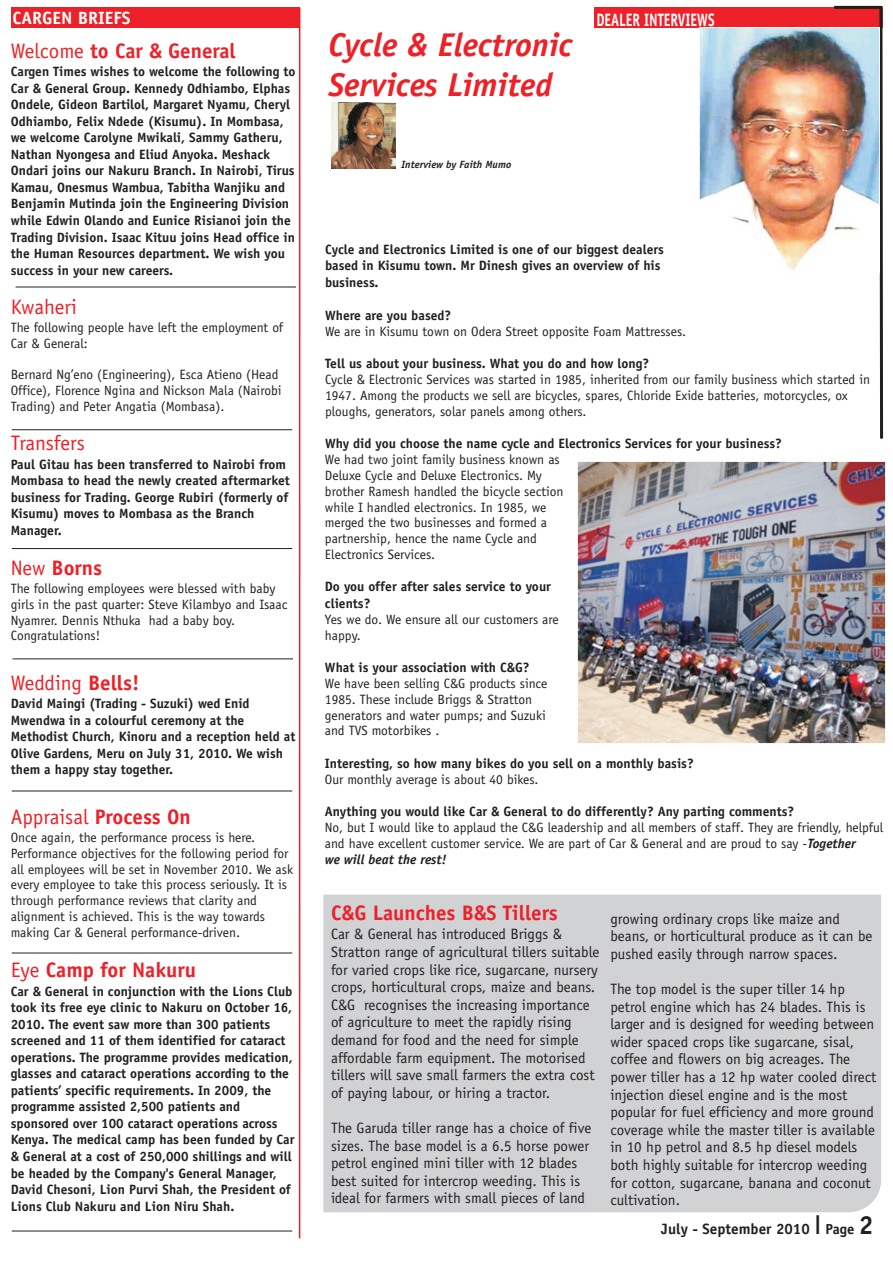
<style>
.page{position:relative;width:893px;height:1263px;background:#fff}
.page>*{position:absolute;margin:0;border:0;box-sizing:border-box;transform-origin:0 0}
.t1{font:italic 700 33px/39.6px "Officina Sans Std";color:#ee2028}
.t2{font:700 21px "Officina Sans Std";color:#ee2028}
.t3{font:21px "Officina Sans Std";color:#ee2028}
.t4{font:700 18px "Officina Sans Std";color:#fff;scale:.76 1}
.t5{font:700 17.7px "Officina Sans Std";color:#fff}
.t6{font:15px/17.5px "Officina Sans Std";color:#231f20}
.t7{font:700 15px "Officina Sans Std";color:#231f20}
.t8{font:700 13.5px/16.5px "Officina Sans Std";color:#231f20}
.t9{font:13.5px/15.9px "Officina Sans Std";color:#231f20}
.t10{font:italic 700 10.5px "Officina Sans Std";color:#231f20}
.s1{font-weight:400}
.s2{font-weight:700}
.s3{font-weight:700;font-style:italic}
.s4{font-family:"Arial";font-weight:400;font-size:26.1px}
.s5{font-size:14.55px}
.s6{font-size:26.1px}
</style>
<div class="page">
<div style="left:323px;top:895px;width:558px;height:317px;background:#d1d2d4"></div>
<div style="left:11px;top:7px;width:289px;height:21px;background:#ee2028"></div>
<hr style="left:299px;top:7px;width:1px;height:1231px;background:#ee1d23">
<hr style="left:12px;top:658px;width:281px;height:1px;background:#231f20">
<hr style="left:12px;top:1230px;width:280px;height:1px;background:#231f20">
<hr style="left:12px;top:429px;width:280px;height:1px;background:#231f20">
<hr style="left:16px;top:287px;width:280px;height:1px;background:#231f20">
<hr style="left:12px;top:791px;width:280px;height:1px;background:#231f20">
<div style="left:595px;top:7px;width:288px;height:21px;background:#ee2028"></div>
<svg style="left:831px;top:5px;width:53px;height:434px"></svg>
<hr style="left:12px;top:548px;width:280px;height:1px;background:#231f20">
<hr style="left:12px;top:953px;width:280px;height:1px;background:#231f20">
<img style="left:332px;top:102px;width:63px;height:66px">
<img style="left:700px;top:28px;width:179px;height:245px">
<img style="left:577px;top:461px;width:309px;height:282px">
<h3 class="t5" style="left:13px;top:11px;width:119px">CARGEN BRIEFS</h3>
<h2 class="t2" style="left:11px;top:42px;width:227px"><span class="s1">Welcome</span> to Car &amp; General</h2>
<p class="t8" style="left:11px;top:65px;width:286px">Cargen Times wishes to welcome the following to Car &amp; General Group. Kennedy Odhiambo, Elphas Ondele, Gideon Bartilol, Margaret Nyamu, Cheryl Odhiambo, Felix Ndede (Kisumu). In Mombasa, we welcome Carolyne Mwikali, Sammy Gatheru, Nathan Nyongesa and Eliud Anyoka. Meshack Ondari joins our Nakuru Branch. In Nairobi, Tirus Kamau, Onesmus Wambua, Tabitha Wanjiku and Benjamin Mutinda join the Engineering Division while Edwin Olando and Eunice Risianoi join the Trading Division. Isaac Kituu joins Head office in the Human Resources department. We wish you success in your new careers.</p>
<h2 class="t3" style="left:11px;top:299px;width:68px">Kwaheri</h2>
<p class="t9" style="left:11px;top:321px;width:274px">The following people have left the employment of<br>Car &amp; General:</p>
<p class="t9" style="left:11px;top:368px;width:272px">Bernard Ng’eno (Engineering), Esca Atieno (Head<br>Office), Florence Ngina and Nickson Mala (Nairobi<br>Trading) and Peter Angatia (Mombasa).</p>
<h2 class="t3" style="left:11px;top:435px;width:76px">Transfers</h2>
<p class="t8" style="left:11px;top:457px;width:280px">Paul Gitau has been transferred to Nairobi from Mombasa to head the newly created aftermarket business for Trading. George Rubiri (formerly of Kisumu) moves to Mombasa as the Branch Manager.</p>
<h2 class="t2" style="left:11px;top:560px;width:93px"><span class="s1">New</span> Borns</h2>
<p class="t9" style="left:11px;top:582px;width:278px">The following employees were blessed with baby girls in the past quarter: Steve Kilambyo and Isaac Nyamrer. Dennis Nthuka had a baby boy.<br>Congratulations!</p>
<h2 class="t3" style="left:11px;top:675px;width:130px">Wedding <span class="s2">Bells!</span></h2>
<p class="t8" style="left:11px;top:697px;width:286px">David Maingi (Trading - Suzuki) wed Enid Mwendwa in a colourful ceremony at the Methodist Church, Kinoru and a reception held at Olive Gardens, Meru on July 31, 2010. We wish them a happy stay together.</p>
<h2 class="t3" style="left:11px;top:809px;width:182px">Appraisal <span class="s2">Process On</span></h2>
<p class="t9" style="left:11px;top:831px;width:284px">Once again, the performance process is here.<br>Performance objectives for the following period for all employees will be set in November 2010. We ask every employee to take this process seriously. It is through performance reviews that clarity and alignment is achieved. This is the way towards making Car &amp; General performance-driven.</p>
<h2 class="t2" style="left:11px;top:962px;width:187px"><span class="s1">Eye</span> Camp for Nakuru</h2>
<p class="t8" style="left:11px;top:984px;width:285px">Car &amp; General in conjunction with the Lions Club took its free eye clinic to Nakuru on October 16, 2010. The event saw more than 300 patients screened and 11 of them identified for cataract operations. The programme provides medication, glasses and cataract operations according to the patients’ specific requirements. In 2009, the programme assisted 2,500 patients and sponsored over 100 cataract operations across Kenya. The medical camp has been funded by Car &amp; General at a cost of 250,000 shillings and will be headed by the Company's General Manager, David Chesoni, Lion Purvi Shah, the President of Lions Club Nakuru and Lion Niru Shah.</p>
<h1 class="t1" style="left:328px;top:29px;width:245px">Cycle &amp; Electronic<br>Services Limited</h1>
<h3 class="t4" style="left:596px;top:13px;width:157px">DEALER INTERVIEWS</h3>
<p class="t10" style="left:402px;top:160px;width:111px">Interview by Faith Mumo</p>
<p class="t8" style="left:325px;top:242px;width:340px">Cycle and Electronics Limited is one of our biggest dealers based in Kisumu town. Mr Dinesh gives an overview of his business.</p>
<p class="t8" style="left:325px;top:309px;width:128px">Where are you based?</p>
<p class="t9" style="left:325px;top:325px;width:363px">We are in Kisumu town on Odera Street opposite Foam Mattresses.</p>
<p class="t8" style="left:325px;top:357px;width:326px">Tell us about your business. What you do and how long?</p>
<p class="t9" style="left:325px;top:373px;width:547px">Cycle &amp; Electronic Services was started in 1985, inherited from our family business which started in<br>1947. Among the products we sell are bicycles, spares, Chloride Exide batteries, motorcycles, ox ploughs, generators, solar panels among others.</p>
<p class="t8" style="left:325px;top:437px;width:459px">Why did you choose the name cycle and Electronics Services for your business?</p>
<p class="t9" style="left:325px;top:453px;width:240px">We had two joint family business known as Deluxe Cycle and Deluxe Electronics. My brother Ramesh handled the bicycle section while I handled electronics. In 1985, we merged the two businesses and formed a partnership, hence the name Cycle and Electronics Services.</p>
<p class="t8" style="left:325px;top:580px;width:227px">Do you offer after sales service to your clients?</p>
<p class="t9" style="left:325px;top:613px;width:235px">Yes we do. We ensure all our customers are happy.</p>
<p class="t8" style="left:325px;top:660px;width:206px">What is your association with C&amp;G?</p>
<p class="t9" style="left:325px;top:677px;width:224px">We have been selling C&amp;G products since 1985. These include Briggs &amp; Stratton generators and water pumps; and Suzuki and TVS motorbikes .</p>
<p class="t8" style="left:325px;top:756px;width:370px">Interesting, so how many bikes do you sell on a monthly basis?</p>
<p class="t9" style="left:325px;top:772px;width:215px">Our monthly average is about 40 bikes.</p>
<p class="t8" style="left:325px;top:804px;width:471px">Anything you would like Car &amp; General to do differently? Any parting comments?</p>
<p class="t9" style="left:325px;top:821px;width:560px">No, but I would like to applaud the C&amp;G leadership and all members of staff. They are friendly, helpful and have excellent customer service. We are part of Car &amp; General and are proud to say -<span class="s3">Together<br>we will beat the rest!</span></p>
<h2 class="t2" style="left:331px;top:905px;width:228px">C&amp;G Launches B&amp;S Tillers</h2>
<p class="t6" style="left:331px;top:927px;width:270px">Car &amp; General has introduced Briggs &amp; Stratton range of agricultural tillers suitable for varied crops like rice, sugarcane, nursery crops, horticultural crops, maize and beans.<br>C&amp;G recognises the increasing importance of agriculture to meet the rapidly rising demand for food and the need for simple affordable farm equipment. The motorised tillers will save small farmers the extra cost of paying labour, or hiring a tractor.</p>
<p class="t6" style="left:331px;top:1121px;width:262px">The Garuda tiller range has a choice of five sizes. The base model is a 6.5 horse power petrol engined mini tiller with 12 blades best suited for intercrop weeding. This is ideal for farmers with small pieces of land</p>
<p class="t6" style="left:610px;top:911px;width:264px">growing ordinary crops like maize and beans, or horticultural produce as it can be pushed easily through narrow spaces.</p>
<p class="t6" style="left:610px;top:982px;width:268px">The top model is the super tiller 14 hp petrol engine which has 24 blades. This is larger and is designed for weeding between wider spaced crops like sugarcane, sisal, coffee and flowers on big acreages. The power tiller has a 12 hp water cooled direct injection diesel engine and is the most popular for fuel efficiency and more ground coverage while the master tiller is available in 10 hp petrol and 8.5 hp diesel models both highly suitable for intercrop weeding for cotton, sugarcane, banana and coconut cultivation.</p>
<p class="t7" style="left:661px;top:1223px;width:214px">July - September 2010 <span class="s4">I</span> <span class="s5">Page</span> <span class="s6">2</span></p>
</div>
